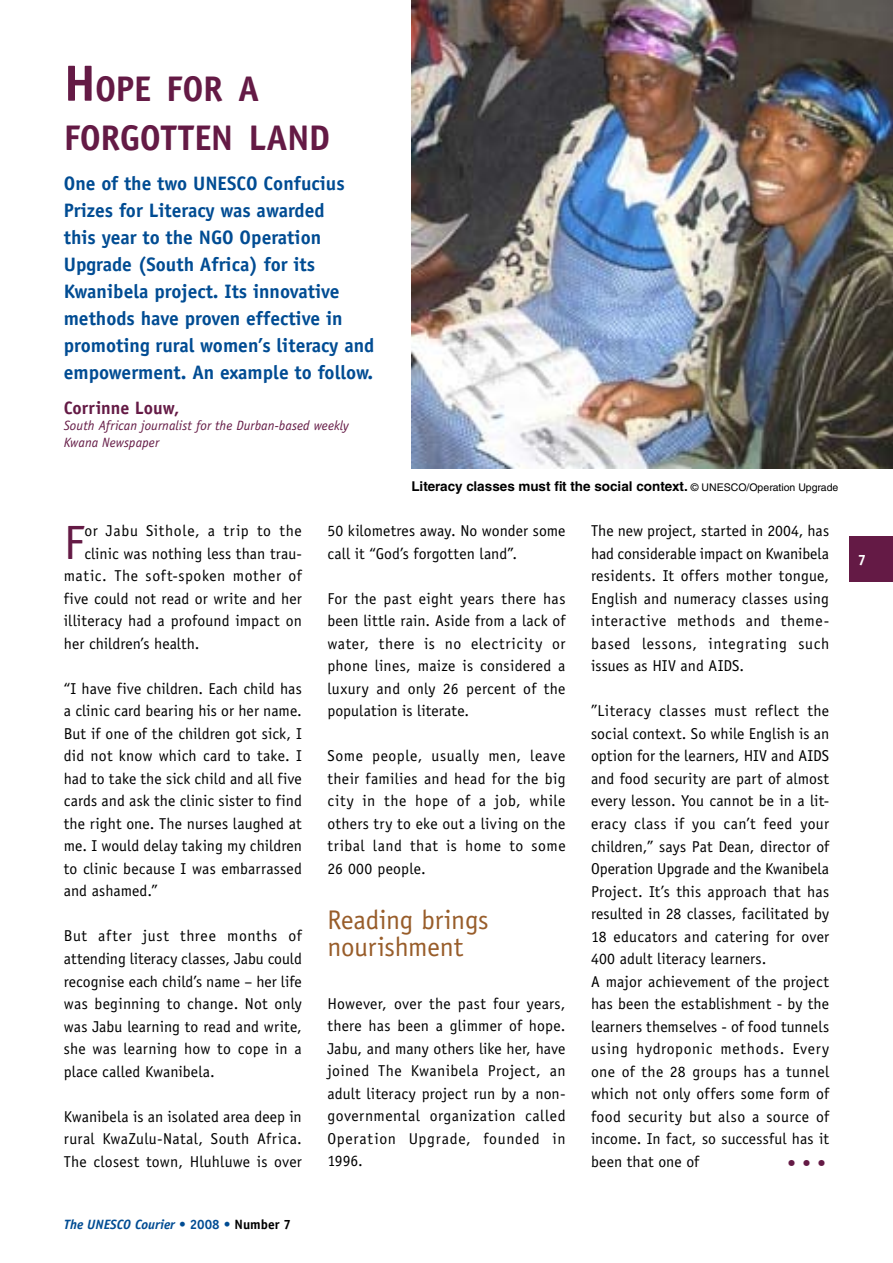
<style>
.page{position:relative;width:893px;height:1263px;background:#fff}
.page>*{position:absolute;margin:0;border:0;box-sizing:border-box;transform-origin:0 0}
.t1{font:48.3px "Officina Sans Std";color:#641a45}
.t2{font:45px "Officina Sans Std";color:#641a45}
.t3{font:700 35.7px/49.5px "Officina Sans Std";letter-spacing:-.015em;color:#641a45}
.t4{font:27px/27px "Officina Sans Std";letter-spacing:-.01em;color:#985d2a}
.t5{font:700 19.5px/27px "Officina Sans";color:#004c93}
.t6{font:700 18px "Officina Sans Std";color:#641a45}
.t7{font:15.75px/22.5px "Officina Sans Std";letter-spacing:.015em;color:#000;text-align:justify}
.t8{font:15.75px "Officina Sans Std";letter-spacing:.035em;color:#000}
.t9{font:15.75px "Officina Sans Std";letter-spacing:.045em;color:#000}
.t10{font:700 15px "Officina Sans";color:#fff}
.t11{font:700 13.5px "Helvetica LT Std";color:#000}
.t12{font:italic 13.5px/16.2px "Officina Sans Std";letter-spacing:.005em;color:#641a45}
.t13{font:italic 700 13.5px "Officina Sans";color:#004c93}
.s1{font-size:51px}
.s2{font-style:normal}
.s3{font-style:normal;color:#000}
.s4{font-weight:400;font-size:10.5px}
</style>
<div class="page">
<div style="left:849px;top:536px;width:44px;height:45px;background:#641a45"></div>
<img style="left:412px;top:0;width:481px;height:469px">
<h3 class="t3" style="left:64px;top:63px;width:263px"><span class="s1">H</span> OPE FOR A<br>FORGOTTEN LAND</h3>
<p class="t5" style="left:64px;top:170px;width:312px">One of the two UNESCO Confucius Prizes for Literacy was awarded<br>this year to the NGO Operation Upgrade (South Africa) for its Kwanibela project. Its innovative methods have proven effective in promoting rural women’s literacy and empowerment. An example to follow.</p>
<p class="t6" style="left:64px;top:397px;width:117px">Corrinne Louw,</p>
<p class="t12" style="left:64px;top:418px;width:287px">South African journalist for the Durban-based weekly<br>Kwana Newspaper</p>
<h1 class="t1" style="left:64px;top:514px;width:22px">F</h1>
<p class="t9" style="left:84px;top:522px;width:219px">or Jabu Sithole, a trip to the</p>
<p class="t7" style="left:84px;top:542px;width:219px">clinic was nothing less than trau-</p>
<p class="t8" style="left:64px;top:567px;width:240px">matic. The soft-spoken mother of</p>
<p class="t7" style="left:64px;top:587px;width:240px">five could not read or write and her</p>
<p class="t7" style="left:64px;top:610px;width:240px">illiteracy had a profound impact on</p>
<p class="t7" style="left:64px;top:632px;width:137px">her children’s health.</p>
<p class="t7" style="left:64px;top:677px;width:240px">“I have five children. Each child has a clinic card bearing his or her name.<br>But if one of the children got sick, I did not know which card to take. I had to take the sick child and all five cards and ask the clinic sister to find the right one. The nurses laughed at me. I would delay taking my children to clinic because I was embarrassed and ashamed.”</p>
<p class="t7" style="left:64px;top:925px;width:240px">But after just three months of attending literacy classes, Jabu could recognise each child’s name – her life was beginning to change. Not only was Jabu learning to read and write, she was learning how to cope in a place called Kwanibela.</p>
<p class="t7" style="left:64px;top:1105px;width:240px">Kwanibela is an isolated area deep in rural KwaZulu-Natal, South Africa.<br>The closest town, Hluhluwe is over</p>
<p class="t13" style="left:64px;top:1216px;width:229px">The UNESCO Courier <span class="s2">• 2008 •</span> <span class="s3">Number 7</span></p>
<p class="t11" style="left:411px;top:478px;width:429px">Literacy classes must fit the social context. <span class="s4">© UNESCO/Operation Upgrade</span></p>
<p class="t7" style="left:327px;top:520px;width:240px">50 kilometres away. No wonder some call it “God’s forgotten land”.</p>
<p class="t7" style="left:327px;top:587px;width:240px">For the past eight years there has been little rain. Aside from a lack of water, there is no electricity or phone lines, maize is considered a luxury and only 26 percent of the population is literate.</p>
<p class="t7" style="left:327px;top:745px;width:240px">Some people, usually men, leave their families and head for the big city in the hope of a job, while others try to eke out a living on the tribal land that is home to some 26 000 people.</p>
<h3 class="t4" style="left:327px;top:907px;width:163px">Reading brings nourishment</h3>
<p class="t7" style="left:591px;top:520px;width:240px">The new project, started in 2004, has had considerable impact on Kwanibela residents. It offers mother tongue, English and numeracy classes using interactive methods and theme&shy;based lessons, integrating such issues as HIV and AIDS.</p>
<p class="t7" style="left:591px;top:700px;width:240px;text-align:left">”Literacy classes must reflect the social context. So while English is an option for the learners, HIV and AIDS and food security are part of almost every lesson. You cannot be in a lit&shy;eracy class if you can’t feed your children,” says Pat Dean, director of Operation Upgrade and the Kwanibela Project. It’s this approach that has resulted in 28 classes, facilitated by 18 educators and catering for over 400 adult literacy learners.<br>A major achievement of the project has been the establishment - by the learners themselves - of food tunnels using hydroponic methods. Every one of the 28 groups has a tunnel which not only offers some form of food security but also a source of income. In fact, so successful has it been that one of</p>
<p class="t7" style="left:327px;top:992px;width:240px">However, over the past four years, there has been a glimmer of hope.<br>Jabu, and many others like her, have joined The Kwanibela Project, an adult literacy project run by a non&shy;governmental organization called Operation Upgrade, founded in 1996.</p>
<h2 class="t2" style="left:784px;top:1125px;width:46px">…</h2>
<p class="t10" style="left:858px;top:550px;width:10px">7</p>
</div>
